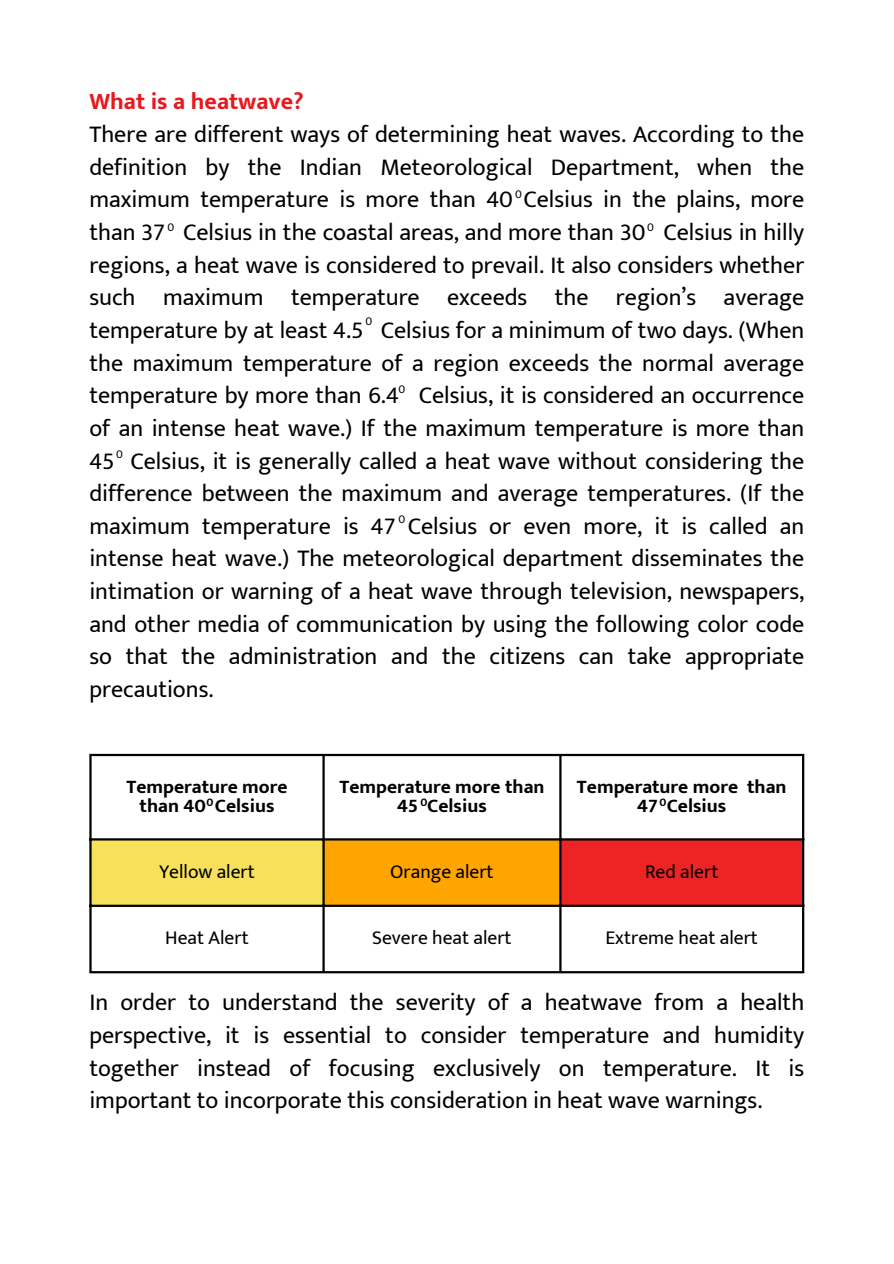
<style>
.page{position:relative;width:894px;height:1264px;background:#fff}
.page>*{position:absolute;margin:0;border:0;box-sizing:border-box;transform-origin:0 0}
.t1{font:24px/32.7px "Mukta";color:#000}
.t2{font:700 19.5px/19.2px "Mukta";color:#000;text-align:center}
.t3{font:19.5px "Mukta";color:#000}
.t4{font:11.85px "Mukta";color:#000}
.t5{font:700 11.85px "Mukta";color:#000}
.s1{font-weight:700;color:#e7191f}
</style>
<div class="page">
<div style="left:90px;top:839px;width:234px;height:67px;background:#f7e15a"></div>
<div style="left:323px;top:839px;width:237px;height:67px;background:#ffa500"></div>
<div style="left:560px;top:839px;width:243px;height:67px;background:#ed2424"></div>
<hr style="left:89px;top:756px;width:3px;height:215px;background:#000">
<hr style="left:322px;top:756px;width:2px;height:215px;background:#000">
<hr style="left:559px;top:756px;width:2px;height:215px;background:#000">
<hr style="left:801px;top:756px;width:3px;height:215px;background:#000">
<hr style="left:89px;top:753px;width:715px;height:3px;background:#000">
<hr style="left:89px;top:838px;width:715px;height:2px;background:#000">
<hr style="left:89px;top:904px;width:715px;height:2px;background:#000">
<hr style="left:89px;top:971px;width:715px;height:2px;background:#000">
<p class="t1" style="left:89px;top:85px;width:716px"><span class="s1">What is a heatwave?<br></span>There are different ways of determining heat waves. According to the definition by the Indian Meteorological Department, when the maximum temperature is more than 40 Celsius in the plains, more than 37 Celsius in the coastal areas, and more than 30 Celsius in hilly regions, a heat wave is considered to prevail. It also considers whether such maximum temperature exceeds the region’s average temperature by at least 4.5 Celsius for a minimum of two days. (When the maximum temperature of a region exceeds the normal average temperature by more than 6.4 Celsius, it is considered an occurrence of an intense heat wave.) If the maximum temperature is more than 45 Celsius, it is generally called a heat wave without considering the difference between the maximum and average temperatures. (If the maximum temperature is 47 Celsius or even more, it is called an intense heat wave.) The meteorological department disseminates the intimation or warning of a heat wave through television, newspapers, and other media of communication by using the following color code so that the administration and the citizens can take appropriate precautions.</p>
<p class="t4" style="left:515px;top:187px;width:8px">0</p>
<p class="t4" style="left:167px;top:220px;width:8px">0</p>
<p class="t4" style="left:647px;top:220px;width:8px">0</p>
<p class="t4" style="left:365px;top:314px;width:8px">0</p>
<p class="t4" style="left:398px;top:381px;width:8px">0</p>
<p class="t4" style="left:116px;top:446px;width:8px">0</p>
<p class="t4" style="left:398px;top:511px;width:8px">0</p>
<h1 class="t2" style="left:126px;top:777px;width:163px">Temperature more than 40 Celsius</h1>
<p class="t2" style="left:339px;top:777px;width:206px">Temperature more than<br>45 Celsius</p>
<p class="t2" style="left:576px;top:777px;width:211px">Temperature more than<br>47 Celsius</p>
<p class="t5" style="left:206px;top:795px;width:8px">0</p>
<p class="t5" style="left:420px;top:795px;width:8px">0</p>
<h1 class="t5" style="left:659px;top:795px;width:8px">0</h1>
<p class="t3" style="left:159px;top:859px;width:97px">Yellow alert</p>
<p class="t3" style="left:390px;top:859px;width:105px">Orange alert</p>
<p class="t3" style="left:645px;top:859px;width:75px">Red alert</p>
<p class="t3" style="left:165px;top:925px;width:85px">Heat Alert</p>
<p class="t3" style="left:372px;top:925px;width:141px">Severe heat alert</p>
<p class="t3" style="left:605px;top:925px;width:154px">Extreme heat alert</p>
<p class="t1" style="left:89px;top:985px;width:716px;text-align:justify">In order to understand the severity of a heatwave from a health perspective, it is essential to consider temperature and humidity together instead of focusing exclusively on temperature. It is important to incorporate this consideration in heat wave warnings.</p>
</div>
